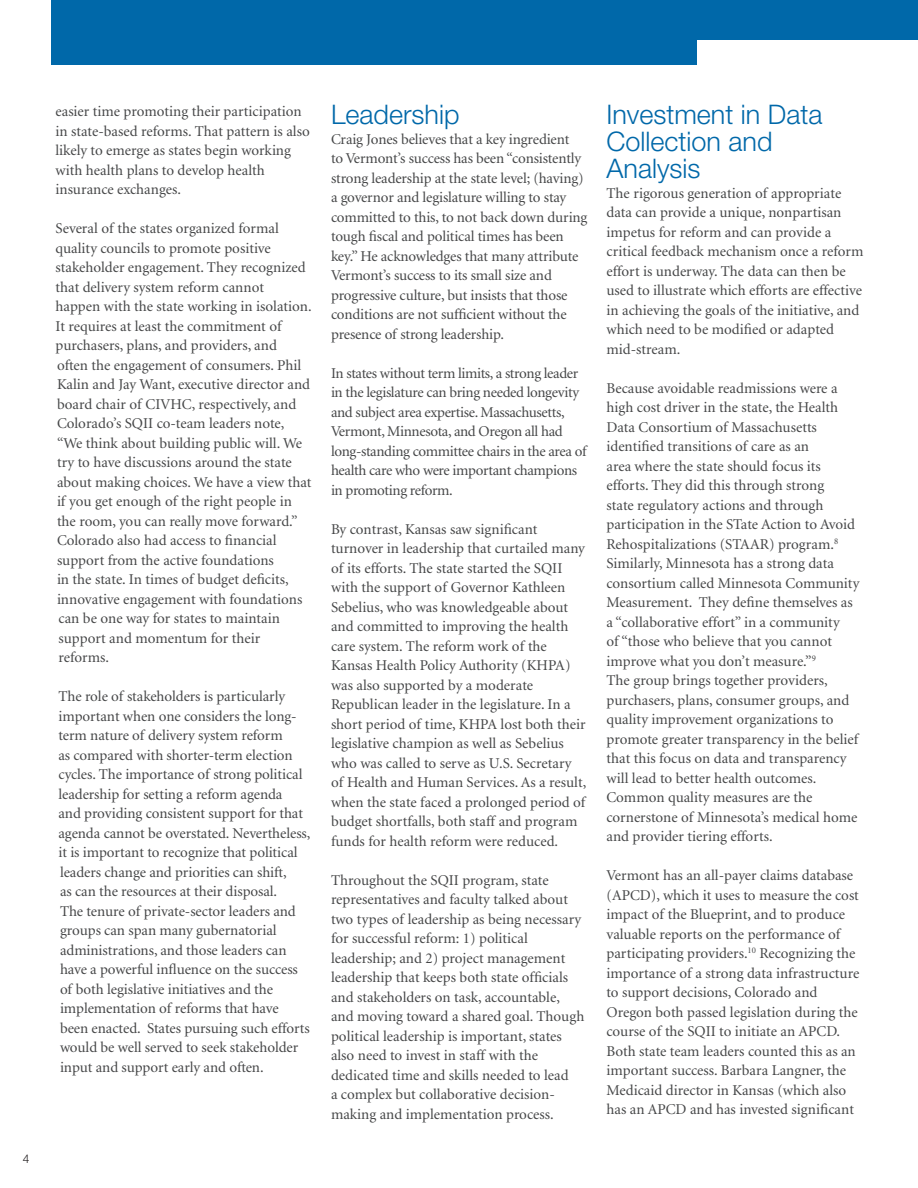
<style>
.page{position:relative;width:918px;height:1188px;background:#fff}
.page>*{position:absolute;margin:0;border:0;box-sizing:border-box;transform-origin:0 0}
.Main_sub{font:300 27px/27px "Helvetica Neue LT Std";color:#0068a9}
.body{font:15px/19.5px "Minion";color:#454647}
.body-2{font:15px/19.5px "Minion";letter-spacing:-.025em;color:#454647}
.t1{font:300 12px "Helvetica Neue LT Std";color:#231f20}
</style>
<div class="page">
<div style="left:51px;top:0;width:646px;height:64px;background:#0068a9"></div>
<div style="left:60px;top:0;width:858px;height:40px;background:#0068a9"></div>
<p class="t1" style="left:23px;top:1152px;width:8px">4</p>
<p class="body" style="left:56px;top:102px;width:256px">easier time promoting their participation in state-based reforms. That pattern is also likely to emerge as states begin working with health plans to develop health insurance exchanges.</p>
<p class="body" style="left:56px;top:219px;width:258px">Several of the states organized formal quality councils to promote positive stakeholder engagement. They recognized that delivery system reform cannot happen with the state working in isolation.<br>It requires at least the commitment of purchasers, plans, and providers, and often the engagement of consumers. Phil Kalin and Jay Want, executive director and board chair of CIVHC, respectively, and Colorado’s SQII co-team leaders note, “We think about building public will. We try to have discussions around the state about making choices. We have a view that if you get enough of the right people in the room, you can really move forward.” Colorado also had access to financial support from the active foundations<br>in the state. In times of budget deficits, innovative engagement with foundations can be one way for states to maintain support and momentum for their<br>reforms.</p>
<p class="body" style="left:58px;top:687px;width:254px">The role of stakeholders is particularly important when one considers the long&shy;term nature of delivery system reform<br>as compared with shorter-term election cycles. The importance of strong political leadership for setting a reform agenda<br>and providing consistent support for that agenda cannot be overstated. Nevertheless, it is important to recognize that political leaders change and priorities can shift,<br>as can the resources at their disposal.<br>The tenure of private-sector leaders and groups can span many gubernatorial administrations, and those leaders can have a powerful influence on the success of both legislative initiatives and the implementation of reforms that have<br>been enacted. States pursuing such efforts would be well served to seek stakeholder input and support early and often.</p>
<p class="Main_sub" style="left:331px;top:101px;width:130px">Leadership</p>
<p class="body" style="left:331px;top:130px;width:258px">Craig Jones believes that a key ingredient<br>to Vermont’s success has been “consistently strong leadership at the state level; (having) a governor and legislature willing to stay committed to this, to not back down during tough fiscal and political times has been key.” He acknowledges that many attribute Vermont’s success to its small size and progressive culture, but insists that those conditions are not sufficient without the presence of strong leadership.</p>
<p class="body-2" style="left:331px;top:364px;width:257px">In states without term limits, a strong leader in the legislature can bring needed longevity and subject area expertise. Massachusetts, Vermont, Minnesota, and Oregon all had long-standing committee chairs in the area of health care who were important champions in promoting reform.</p>
<p class="body" style="left:331px;top:520px;width:257px">By contrast, Kansas saw significant turnover in leadership that curtailed many of its efforts. The state started the SQII with the support of Governor Kathleen Sebelius, who was knowledgeable about and committed to improving the health care system. The reform work of the Kansas Health Policy Authority (KHPA) was also supported by a moderate Republican leader in the legislature. In a short period of time, KHPA lost both their legislative champion as well as Sebelius who was called to serve as U.S. Secretary of Health and Human Services. As a result, when the state faced a prolonged period of budget shortfalls, both staff and program funds for health reform were reduced.</p>
<p class="body" style="left:331px;top:871px;width:255px">Throughout the SQII program, state representatives and faculty talked about two types of leadership as being necessary for successful reform: 1) political leadership; and 2) project management leadership that keeps both state officials and stakeholders on task, accountable, and moving toward a shared goal. Though political leadership is important, states also need to invest in staff with the dedicated time and skills needed to lead<br>a complex but collaborative decision&shy;making and implementation process.</p>
<p class="Main_sub" style="left:607px;top:101px;width:217px">Investment in Data<br>Collection and<br>Analysis</p>
<p class="body" style="left:607px;top:184px;width:258px">The rigorous generation of appropriate data can provide a unique, nonpartisan impetus for reform and can provide a critical feedback mechanism once a reform effort is underway. The data can then be used to illustrate which efforts are effective in achieving the goals of the initiative, and which need to be modified or adapted mid-stream.</p>
<p class="body" style="left:607px;top:379px;width:254px">Because avoidable readmissions were a high cost driver in the state, the Health Data Consortium of Massachusetts identified transitions of care as an<br>area where the state should focus its efforts. They did this through strong<br>state regulatory actions and through participation in the STate Action to Avoid Rehospitalizations (STAAR) program.<sup>8<br></sup>Similarly, Minnesota has a strong data consortium called Minnesota Community Measurement. They define themselves as a “collaborative effort” in a community<br>of “those who believe that you cannot improve what you don’t measure.”<sup>9<br></sup>The group brings together providers, purchasers, plans, consumer groups, and quality improvement organizations to promote greater transparency in the belief that this focus on data and transparency will lead to better health outcomes.<br>Common quality measures are the cornerstone of Minnesota’s medical home and provider tiering efforts.</p>
<p class="body" style="left:607px;top:866px;width:254px">Vermont has an all-payer claims database (APCD), which it uses to measure the cost impact of the Blueprint, and to produce valuable reports on the performance of participating providers.<sup>10</sup> Recognizing the importance of a strong data infrastructure to support decisions, Colorado and Oregon both passed legislation during the course of the SQII to initiate an APCD.<br>Both state team leaders counted this as an important success. Barbara Langner, the Medicaid director in Kansas (which also has an APCD and has invested significant</p>
</div>
